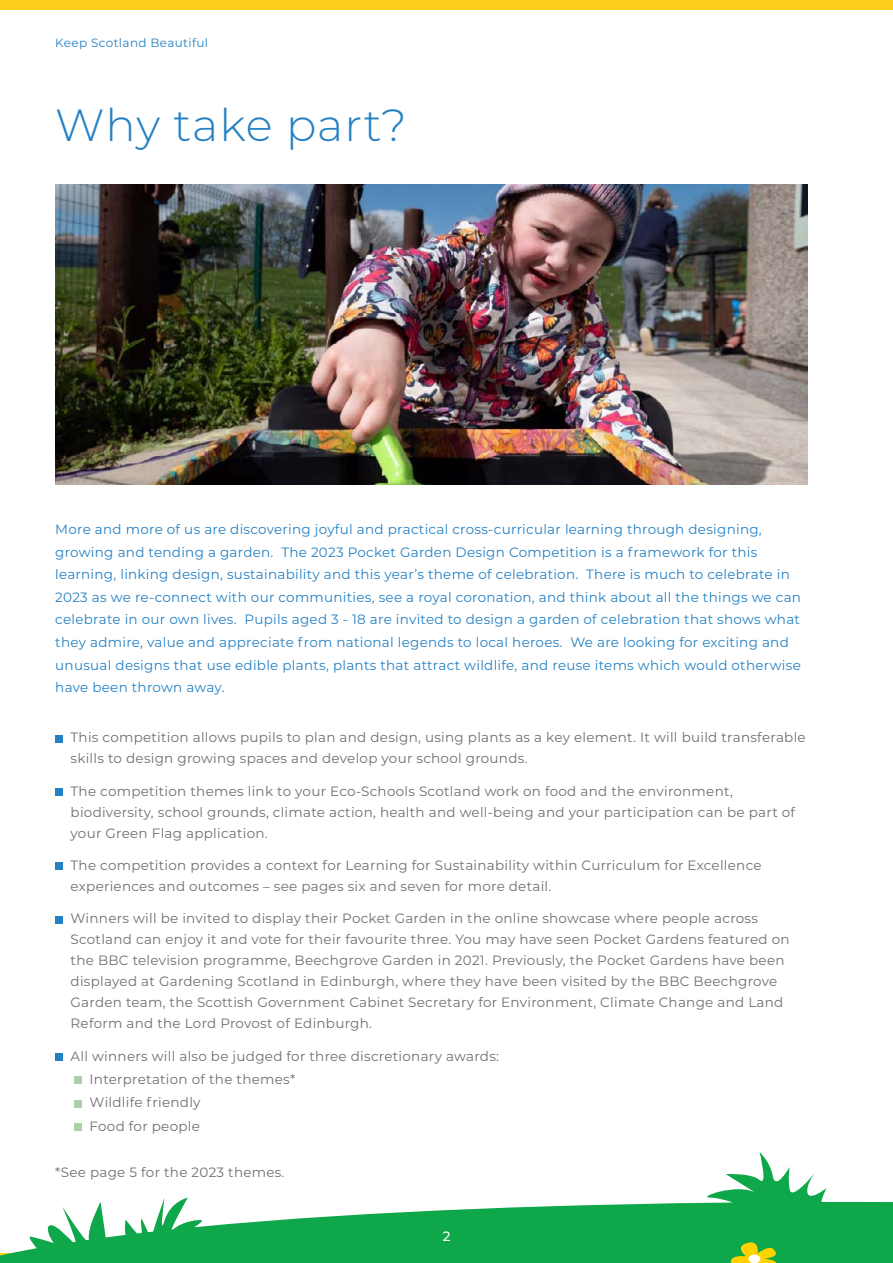
<style>
.page{position:relative;width:893px;height:1263px;background:#fff}
.page>*{position:absolute;margin:0;border:0;box-sizing:border-box;transform-origin:0 0}
.t1{font:300 45px "Montserrat";letter-spacing:.02em;color:#2581c4}
.t2{font:13.5px/21px "Montserrat";letter-spacing:.02em;color:#706f6f}
.t3{font:13.5px/22.5px "Montserrat";letter-spacing:.02em;color:#2581c4}
.t4{font:500 13.5px "Montserrat";color:#fff}
.t5{font:12px "Montserrat";letter-spacing:.03em;color:#2581c4}
</style>
<div class="page">
<svg style="left:0;top:1152px;width:892px;height:111px"></svg>
<svg style="left:726px;top:1240px;width:57px;height:23px"></svg>
<div style="left:748px;top:1254px;width:12px;height:9px;background:#fff;border-radius:50%"></div>
<svg style="left:892px;top:1202px;width:1px;height:61px"></svg>
<div style="left:0;top:0;width:893px;height:10px;background:#ffcd1c"></div>
<div style="left:55px;top:735px;width:8px;height:7px;background:#2581c4"></div>
<div style="left:55px;top:788px;width:8px;height:8px;background:#2581c4"></div>
<div style="left:55px;top:862px;width:8px;height:8px;background:#2581c4"></div>
<div style="left:55px;top:916px;width:8px;height:7px;background:#2581c4"></div>
<div style="left:55px;top:1053px;width:8px;height:8px;background:#2581c4"></div>
<div style="left:74px;top:1077px;width:8px;height:7px;background:#a9d2a4"></div>
<div style="left:74px;top:1100px;width:8px;height:7px;background:#a9d2a4"></div>
<div style="left:74px;top:1123px;width:8px;height:8px;background:#a9d2a4"></div>
<img style="left:55px;top:184px;width:753px;height:301px">
<p class="t5" style="left:55px;top:35px;width:154px">Keep Scotland Beautiful</p>
<h1 class="t1" style="left:55px;top:95px;width:353px">Why take part?</h1>
<p class="t3" style="left:55px;top:518px;width:747px">More and more of us are discovering joyful and practical cross-curricular learning through designing, growing and tending a garden. The 2023 Pocket Garden Design Competition is a framework for this learning, linking design, sustainability and this year’s theme of celebration. There is much to celebrate in 2023 as we re-connect with our communities, see a royal coronation, and think about all the things we can celebrate in our own lives. Pupils aged 3 - 18 are invited to design a garden of celebration that shows what they admire, value and appreciate from national legends to local heroes. We are looking for exciting and unusual designs that use edible plants, plants that attract wildlife, and reuse items which would otherwise have been thrown away.</p>
<p class="t2" style="left:71px;top:726px;width:737px">This competition allows pupils to plan and design, using plants as a key element. It will build transferable skills to design growing spaces and develop your school grounds.</p>
<p class="t2" style="left:71px;top:780px;width:726px">The competition themes link to your Eco-Schools Scotland work on food and the environment, biodiversity, school grounds, climate action, health and well-being and your participation can be part of your Green Flag application.</p>
<p class="t2" style="left:71px;top:854px;width:692px">The competition provides a context for Learning for Sustainability within Curriculum for Excellence experiences and outcomes – see pages six and seven for more detail.</p>
<p class="t2" style="left:71px;top:908px;width:720px">Winners will be invited to display their Pocket Garden in the online showcase where people across Scotland can enjoy it and vote for their favourite three. You may have seen Pocket Gardens featured on the BBC television programme, Beechgrove Garden in 2021. Previously, the Pocket Gardens have been displayed at Gardening Scotland in Edinburgh, where they have been visited by the BBC Beechgrove Garden team, the Scottish Government Cabinet Secretary for Environment, Climate Change and Land Reform and the Lord Provost of Edinburgh.</p>
<p class="t2" style="left:90px;top:1044px;width:411px;line-height:23.4px;text-indent:-19px">All winners will also be judged for three discretionary awards:<br>Interpretation of the themes*<br>Wildlife friendly<br>Food for people</p>
<p class="t2" style="left:55px;top:1161px;width:231px">*See page 5 for the 2023 themes.</p>
<p class="t4" style="left:443px;top:1226px;width:9px">2</p>
</div>
